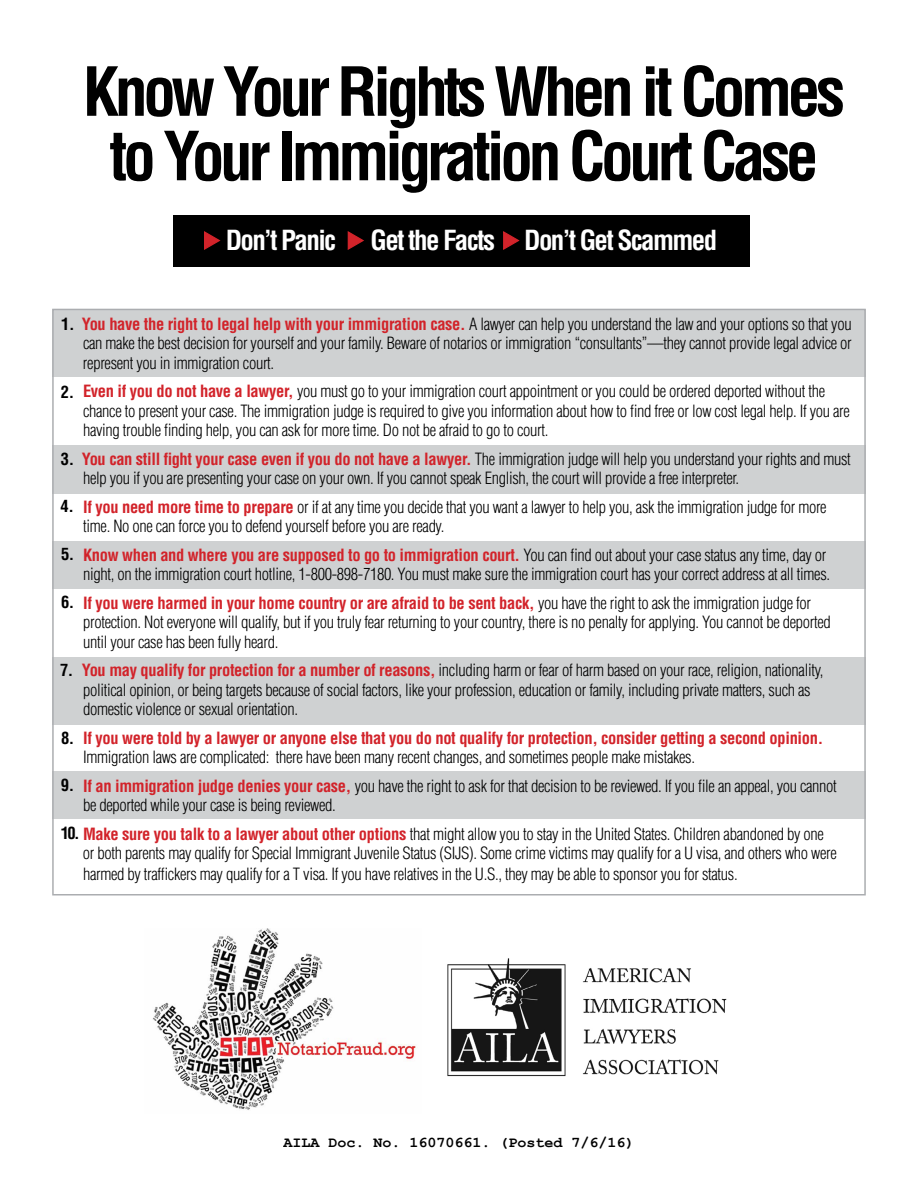
<style>
.page{position:relative;width:918px;height:1188px;background:#fff}
.page>*{position:absolute;margin:0;border:0;box-sizing:border-box;transform-origin:0 0}
.t1{font:700 condensed 66px/64.5px "Helvetica LT Std";letter-spacing:-.07em;color:#000;text-align:center}
.t2{font:700 condensed 27px "Helvetica LT Std";letter-spacing:-.06em;color:#fff}
.t3{font:300 condensed 16.5px/19.5px "Helvetica LT Std";letter-spacing:-.02em;color:#000}
.t4{font:700 condensed 16.5px "Helvetica LT Std";letter-spacing:-.02em;color:#d2232a}
.t5{font:700 condensed 16.5px "Helvetica LT Std";color:#000}
.t6{font:700 15px "Courier New";color:#000}
.s1{font-weight:700}
.s2{font-weight:700;color:#d2232a}
</style>
<div class="page">
<div style="left:52px;top:772px;width:814px;height:47px;background:#cfd1d2"></div>
<div style="left:52px;top:657px;width:814px;height:68px;background:#cfd1d2"></div>
<div style="left:52px;top:541px;width:814px;height:48px;background:#cfd1d2"></div>
<div style="left:52px;top:446px;width:814px;height:48px;background:#cfd1d2"></div>
<div style="left:52px;top:309px;width:814px;height:68px;background:#cfd1d2"></div>
<div style="left:173px;top:215px;width:577px;height:52px;background:#000"></div>
<img style="left:447px;top:958px;width:280px;height:119px">
<svg style="left:204px;top:231px;width:17px;height:19px"></svg>
<svg style="left:347px;top:231px;width:17px;height:19px"></svg>
<svg style="left:503px;top:231px;width:17px;height:19px"></svg>
<img style="left:153px;top:929px;width:263px;height:181px">
<h1 class="t1" style="left:83px;top:59px;width:764px">Know Your Rights When it Comes to Your Immigration Court Case</h1>
<h2 class="t2" style="left:226px;top:224px;width:112px">Don’t Panic</h2>
<h2 class="t2" style="left:371px;top:224px;width:348px">Get the Facts Don’t Get Scammed</h2>
<p class="t3" style="left:83px;top:314px;width:770px;text-align:justify;text-indent:-22px"><span class="s1">1.</span> <span class="s2">You have the right to legal help with your immigration case.</span> A lawyer can help you understand the law and your options so that you can make the best decision for yourself and your family. Beware of notarios or immigration “consultants”—they cannot provide legal advice or represent you in immigration court.</p>
<p class="t3" style="left:83px;top:381px;width:768px"><span class="s2">Even if you do not have a lawyer,</span> you must go to your immigration court appointment or you could be ordered deported without the chance to present your case. The immigration judge is required to give you information about how to find free or low cost legal help. If you are having trouble finding help, you can ask for more time. Do not be afraid to go to court.</p>
<p class="t3" style="left:83px;top:449px;width:769px;text-indent:-22px"><span class="s1">3.</span> <span class="s2">You can still fight your case even if you do not have a lawyer.</span> The immigration judge will help you understand your rights and must help you if you are presenting your case on your own. If you cannot speak English, the court will provide a free interpreter.</p>
<p class="t3" style="left:83px;top:497px;width:745px"><span class="s2">If you need more time to prepare</span> or if at any time you decide that you want a lawyer to help you, ask the immigration judge for more time. No one can force you to defend yourself before you are ready.</p>
<p class="t3" style="left:83px;top:545px;width:749px"><span class="s2">Know when and where you are supposed to go to immigration court.</span> You can find out about your case status any time, day or night, on the immigration court hotline, 1-800-898-7180. You must make sure the immigration court has your correct address at all times.</p>
<p class="t3" style="left:83px;top:593px;width:749px"><span class="s2">If you were harmed in your home country or are afraid to be sent back,</span> you have the right to ask the immigration judge for protection. Not everyone will qualify, but if you truly fear returning to your country, there is no penalty for applying. You cannot be deported until your case has been fully heard.</p>
<p class="t3" style="left:82px;top:660px;width:743px"><span class="s2">You may qualify for protection for a number of reasons,</span> including harm or fear of harm based on your race, religion, nationality, political opinion, or being targets because of social factors, like your profession, education or family, including private matters, such as domestic violence or sexual orientation.</p>
<p class="t4" style="left:83px;top:727px;width:742px">If you were told by a lawyer or anyone else that you do not qualify for protection, consider getting a second opinion.</p>
<p class="t3" style="left:83px;top:743px;width:755px;line-height:28.5px">Immigration laws are complicated: there have been many recent changes, and sometimes people make mistakes.<br><span class="s2">If an immigration judge denies your case,</span> you have the right to ask for that decision to be reviewed. If you file an appeal, you cannot</p>
<p class="t3" style="left:83px;top:795px;width:254px">be deported while your case is being reviewed.</p>
<p class="t3" style="left:83px;top:824px;width:755px;text-indent:-22px"><span class="s1">10.</span> <span class="s2">Make sure you talk to a lawyer about other options</span> that might allow you to stay in the United States. Children abandoned by one or both parents may qualify for Special Immigrant Juvenile Status (SIJS). Some crime victims may qualify for a U visa, and others who were</p>
<p class="t3" style="left:83px;top:864px;width:656px">harmed by traffickers may qualify for a T visa. If you have relatives in the U.S., they may be able to sponsor you for status.</p>
<p class="t5" style="left:61px;top:381px;width:15px">2.</p>
<p class="t5" style="left:61px;top:496px;width:15px">4.</p>
<p class="t5" style="left:61px;top:544px;width:15px">5.</p>
<p class="t5" style="left:61px;top:591px;width:15px">6.</p>
<p class="t5" style="left:60px;top:659px;width:15px">7.</p>
<p class="t5" style="left:61px;top:727px;width:15px">8.</p>
<p class="t5" style="left:61px;top:775px;width:15px">9.</p>
<p class="t6" style="left:283px;top:1133px;width:353px">AILA Doc. No. 16070661. (Posted 7/6/16)</p>
</div>
